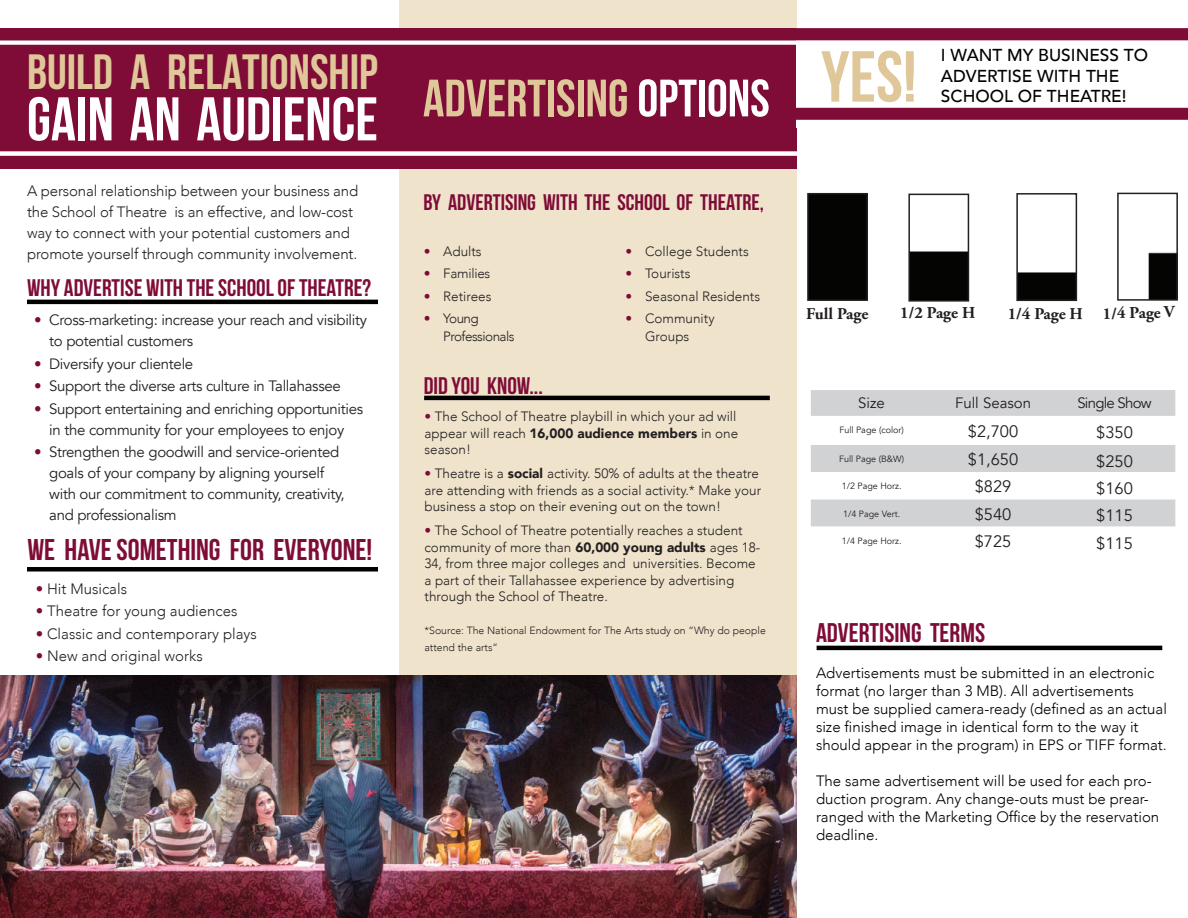
<style>
.page{position:relative;width:1188px;height:918px;background:#fff}
.page>*{position:absolute;margin:0;border:0;box-sizing:border-box;transform-origin:0 0}
.t1{font:700 72px "Bebas Neue";color:#dfc79a}
.t2{font:700 61.5px "Bebas Neue";color:#fff}
.t3{font:700 52.5px "Bebas Neue";color:#dfc79a}
.t4{font:700 49.5px "Bebas Neue";color:#dfc79a}
.t5{font:700 30px "Bebas Neue";color:#7e0c37}
.t6{font:700 27px "Bebas Neue";color:#7e0c37}
.t7{font:700 24px "Bebas Neue";color:#7e0c37}
.t8{font:24px "Bebas Neue";color:#7e0c37}
.t9{font:22.5px "Bebas Neue";color:#7e0c37}
.t10{font:500 17.25px/21px "Avenir";color:#000}
.t11{font:16.5px "Avenir";color:#231f20}
.t12{font:700 16.5px "Adobe Garamond Pro";color:#231f20}
.t13{font:15px/21px "Avenir";letter-spacing:-.02em;color:#231f20}
.t14{font:300 15px/18px "Avenir";color:#000}
.t15{font:300 15px/21px "Avenir";letter-spacing:-.01em;color:#231f20}
.t16{font:15px "Avenir";color:#231f20}
.t17{font:15px "Avenir";letter-spacing:-.05em;color:#231f20}
.t18{font:300 13.5px/16.5px "Avenir";color:#231f20}
.t19{font:300 13.5px/18px "Avenir";letter-spacing:-.04em;color:#231f20}
.t20{font:300 13.5px "Avenir";letter-spacing:-.02em;color:#231f20}
.t21{font:300 10.5px/16.5px "Avenir";color:#231f20}
.t22{font:9.15px "Avenir";color:#231f20}
.s1{color:#7e0c37}
.s2{color:#fff}
.s3{font-weight:900}
</style>
<div class="page">
<div style="left:399px;top:0;width:397px;height:683px;background:#efe3cc"></div>
<div style="left:0;top:28px;width:796px;height:141px;background:#7e0c37"></div>
<img style="left:0;top:675px;width:796px;height:243px">
<div style="left:0;top:40px;width:827px;height:5px;background:#fff"></div>
<div style="left:0;top:151px;width:799px;height:5px;background:#fff"></div>
<hr style="left:27px;top:300px;width:351px;height:4px;background:#000">
<div style="left:27px;top:567px;width:351px;height:5px;background:#000"></div>
<hr style="left:424px;top:396px;width:346px;height:4px;background:#000">
<hr style="left:817px;top:646px;width:345px;height:4px;background:#000">
<div style="left:787px;top:108px;width:401px;height:12px;background:#7e0c37"></div>
<svg style="left:796px;top:28px;width:392px;height:12px;background:#7f0e39"></svg>
<div style="left:811px;top:390px;width:364px;height:26px;background:#d1d2d4"></div>
<svg style="left:811px;top:445px;width:364px;height:82px;fill:#d1d2d4"></svg>
<div style="left:911px;top:251px;width:55px;height:48px;background:#040503"></div>
<div style="left:908px;top:194px;width:61px;height:108px;border:2px solid #231f20"></div>
<div style="left:808px;top:194px;width:59px;height:106px;background:#040503"></div>
<div style="left:807px;top:193px;width:61px;height:108px;border:2px solid #231f20"></div>
<img style="left:1019px;top:272px;width:55px;height:26px">
<div style="left:1016px;top:193px;width:61px;height:108px;border:2px solid #231f20"></div>
<img style="left:1148px;top:252px;width:27px;height:46px">
<div style="left:1117px;top:193px;width:61px;height:108px;border:2px solid #231f20"></div>
<h3 class="t4" style="left:27px;top:45px;width:353px">BUILD A RELATIONSHIP</h3>
<h2 class="t2" style="left:27px;top:85px;width:352px">GAIN AN AUDIENCE</h2>
<p class="t15" style="left:27px;top:180px;width:333px">A personal relationship between your business and the School of Theatre is an effective, and low-cost way to connect with your potential customers and promote yourself through community involvement.</p>
<h3 class="t7" style="left:27px;top:275px;width:346px">WHY ADVERTISE WITH THE SCHOOL OF THEATRE?</h3>
<p class="t13" style="left:49px;top:310px;width:319px;text-indent:-15px"><span class="s1">•</span> Cross-marketing: increase your reach and visibility to potential customers</p>
<p class="t13" style="left:34px;top:353px;width:161px"><span class="s1">•</span> Diversify your clientele</p>
<p class="t13" style="left:34px;top:376px;width:308px"><span class="s1">•</span> Support the diverse arts culture in Tallahassee</p>
<p class="t13" style="left:34px;top:398px;width:331px;text-align:center"><span class="s1">•</span> Support entertaining and enriching opportunities in the community for your employees to enjoy</p>
<p class="t13" style="left:49px;top:442px;width:297px;text-indent:-15px"><span class="s1">•</span> Strengthen the goodwill and service-oriented goals of your company by aligning yourself with our commitment to community, creativity, and professionalism</p>
<h3 class="t5" style="left:27px;top:534px;width:346px">WE HAVE SOMETHING FOR EVERYONE!</h3>
<p class="t15" style="left:36px;top:578px;width:93px"><span class="s1">•</span> Hit Musicals</p>
<p class="t15" style="left:36px;top:600px;width:203px"><span class="s1">•</span> Theatre for young audiences</p>
<p class="t15" style="left:36px;top:623px;width:223px"><span class="s1">•</span> Classic and contemporary plays</p>
<p class="t15" style="left:36px;top:645px;width:169px"><span class="s1">•</span> New and original works</p>
<h3 class="t3" style="left:423px;top:69px;width:348px">ADVERTISING <span class="s2">OPTIONS</span></h3>
<h3 class="t9" style="left:423px;top:190px;width:342px">BY ADVERTISING WITH THE SCHOOL OF THEATRE,</h3>
<p class="t18" style="left:424px;top:243px;width:59px"><span class="s1">•</span> Adults</p>
<p class="t20" style="left:424px;top:265px;width:68px"><span class="s1">•</span> Families</p>
<p class="t18" style="left:424px;top:288px;width:69px"><span class="s1">•</span> Retirees</p>
<p class="t19" style="left:443px;top:309px;width:73px;text-indent:-19px"><span class="s1">•</span> Young<br>Professionals</p>
<h3 class="t8" style="left:424px;top:372px;width:121px">DID YOU KNOW...</h3>
<p class="t18" style="left:626px;top:243px;width:125px"><span class="s1">•</span> College Students</p>
<p class="t18" style="left:626px;top:265px;width:67px"><span class="s1">•</span> Tourists</p>
<p class="t18" style="left:626px;top:288px;width:136px"><span class="s1">•</span> Seasonal Residents</p>
<p class="t18" style="left:626px;top:309px;width:91px;line-height:18px;text-align:center"><span class="s1">•</span> Community<br>Groups</p>
<p class="t18" style="left:424px;top:409px;width:315px"><span class="s1">•</span> The School of Theatre playbill in which your ad will appear will reach <span class="s3">16,000 audience members</span> in one season!</p>
<p class="t18" style="left:424px;top:466px;width:338px"><span class="s1">•</span> Theatre is a <span class="s3">social</span> activity. 50% of adults at the theatre are attending with friends as a social activity.* Make your business a stop on their evening out on the town!</p>
<p class="t18" style="left:424px;top:523px;width:337px"><span class="s1">•</span> The School of Theatre potentially reaches a student community of more than <span class="s3">60,000 young adults</span> ages 18- 34, from three major colleges and universities. Become a part of their Tallahassee experience by advertising through the School of Theatre.</p>
<p class="t21" style="left:424px;top:623px;width:343px">*Source: The National Endowment for The Arts study on “Why do people attend the arts”</p>
<h1 class="t1" style="left:821px;top:37px;width:97px">YES!</h1>
<p class="t10" style="left:941px;top:43px;width:209px">I WANT MY BUSINESS TO<br>ADVERTISE WITH THE<br>SCHOOL OF THEATRE!</p>
<p class="t12" style="left:806px;top:304px;width:64px">Full Page</p>
<p class="t12" style="left:900px;top:304px;width:77px;rotate:-1deg">1/2 Page H</p>
<p class="t12" style="left:1008px;top:304px;width:77px">1/4 Page H</p>
<p class="t12" style="left:1103px;top:304px;width:73px;rotate:-1deg">1/4 Page V</p>
<p class="t13" style="left:858px;top:393px;width:28px">Size</p>
<p class="t16" style="left:955px;top:394px;width:78px">Full Season</p>
<p class="t17" style="left:1077px;top:394px;width:76px">Single Show</p>
<p class="t22" style="left:839px;top:425px;width:66px">Full Page (color)</p>
<p class="t11" style="left:968px;top:422px;width:52px">$2,700</p>
<p class="t11" style="left:1096px;top:422px;width:38px">$350</p>
<p class="t22" style="left:839px;top:454px;width:66px">Full Page (B&amp;W)</p>
<p class="t11" style="left:968px;top:450px;width:52px">$1,650</p>
<p class="t11" style="left:1096px;top:451px;width:38px">$250</p>
<p class="t22" style="left:842px;top:481px;width:61px">1/2 Page Horz.</p>
<p class="t11" style="left:975px;top:477px;width:38px">$829</p>
<p class="t11" style="left:1096px;top:478px;width:38px">$160</p>
<p class="t22" style="left:843px;top:508px;width:59px">1/4 Page Vert.</p>
<p class="t11" style="left:975px;top:504px;width:38px">$540</p>
<p class="t11" style="left:1096px;top:506px;width:38px">$115</p>
<p class="t22" style="left:842px;top:535px;width:61px">1/4 Page Horz.</p>
<p class="t11" style="left:975px;top:532px;width:38px">$725</p>
<p class="t11" style="left:1096px;top:533px;width:38px">$115</p>
<h3 class="t6" style="left:816px;top:617px;width:171px">ADVERTISING TERMS</h3>
<p class="t14" style="left:816px;top:663px;width:352px">Advertisements must be submitted in an electronic format (no larger than 3 MB). All advertisements must be supplied camera-ready (defined as an actual size finished image in identical form to the way it should appear in the program) in EPS or TIFF format.</p>
<p class="t14" style="left:816px;top:771px;width:345px">The same advertisement will be used for each pro&shy;duction program. Any change-outs must be prear&shy;ranged with the Marketing Office by the reservation deadline.</p>
</div>
